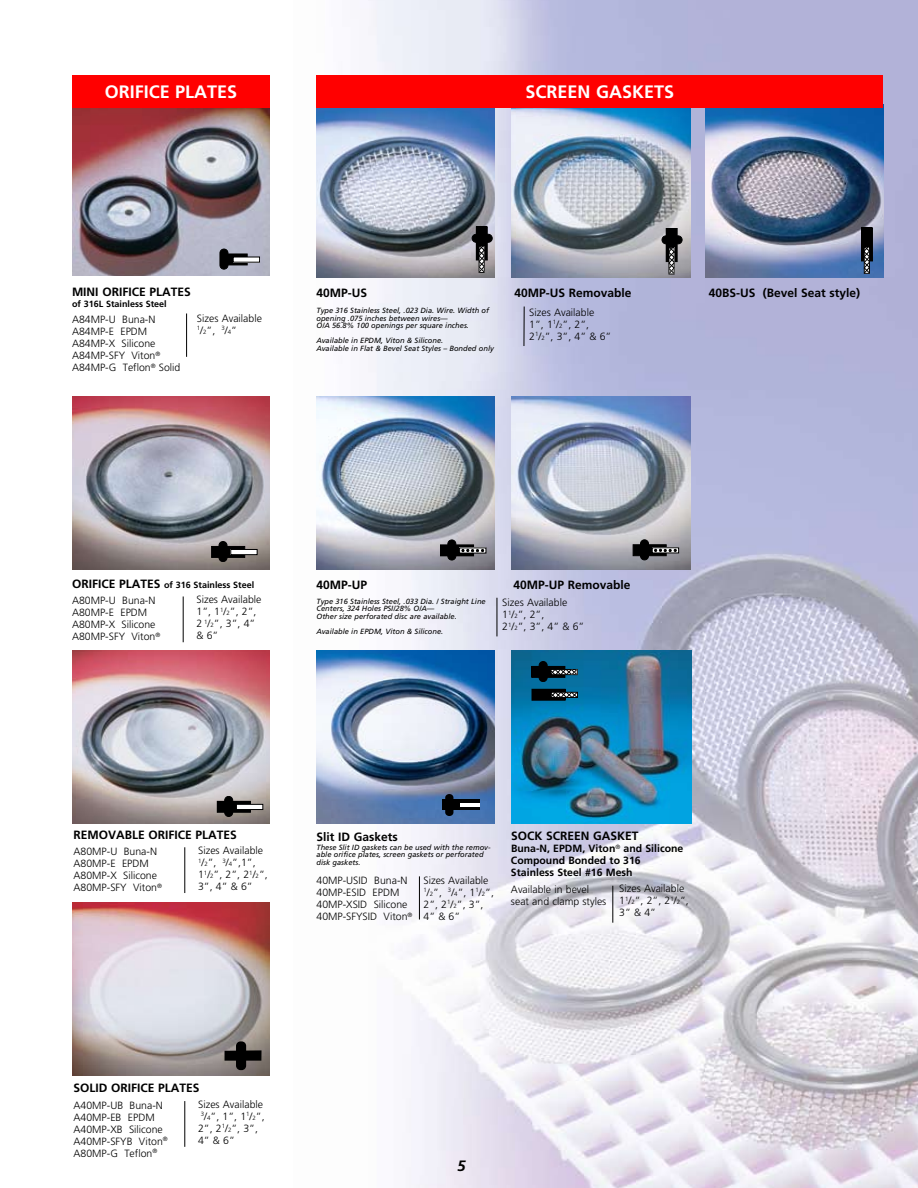
<style>
.page{position:relative;width:918px;height:1188px;background:#fff}
.page>*{position:absolute;margin:0;border:0;box-sizing:border-box;transform-origin:0 0}
.t1{font:700 18px "Frutiger";color:#fff}
.t2{font:italic 700 15px "Frutiger";color:#000}
.t3{font:700 12px "Frutiger";color:#000}
.t4{font:300 10.5px/12px "Frutiger";color:#000}
.t5{font:700 10.5px/12px "Frutiger";color:#000}
.t6{font:700 9px "Frutiger";color:#000}
.t7{font:italic 7.5px/7.5px "Frutiger";color:#000}
.s1{font-size:6.15px}
</style>
<div class="page">
<img style="left:316px;top:0;width:602px;height:1188px">
<img style="left:72px;top:107px;width:198px;height:169px">
<hr style="left:186px;top:313px;width:1px;height:44px;background:#000">
<img style="left:72px;top:397px;width:198px;height:173px">
<hr style="left:183px;top:597px;width:1px;height:45px;background:#000">
<div style="left:220px;top:254px;width:28px;height:11px;background:#000"></div>
<div style="left:220px;top:249px;width:8px;height:20px;background:#000;border-radius:4px"></div>
<div style="left:220px;top:249px;width:8px;height:21px;border:1px solid #000;border-radius:4px"></div>
<div style="left:233px;top:257px;width:27px;height:5px;background:#fff"></div>
<img style="left:72px;top:650px;width:198px;height:174px">
<hr style="left:185px;top:847px;width:1px;height:46px;background:#000">
<img style="left:72px;top:903px;width:198px;height:173px">
<hr style="left:185px;top:1101px;width:1px;height:46px;background:#000">
<img style="left:316px;top:107px;width:179px;height:171px">
<hr style="left:524px;top:307px;width:1px;height:39px;background:#000">
<img style="left:512px;top:107px;width:178px;height:171px">
<hr style="left:613px;top:886px;width:1px;height:37px;background:#000">
<div style="left:72px;top:75px;width:198px;height:32px;background:#f00"></div>
<div style="left:211px;top:546px;width:34px;height:12px;background:#000"></div>
<div style="left:219px;top:542px;width:8px;height:20px;background:#000;border-radius:4px"></div>
<div style="left:219px;top:541px;width:8px;height:21px;border:1px solid #000;border-radius:4px"></div>
<div style="left:231px;top:549px;width:26px;height:6px;background:#fff"></div>
<div style="left:230px;top:549px;width:28px;height:6px;border:1px solid #000"></div>
<div style="left:217px;top:801px;width:33px;height:11px;background:#000"></div>
<div style="left:217px;top:801px;width:34px;height:12px;border:1px solid #000"></div>
<div style="left:225px;top:796px;width:8px;height:20px;background:#000;border-radius:4px"></div>
<div style="left:224px;top:796px;width:9px;height:21px;border:1px solid #000;border-radius:4px"></div>
<div style="left:236px;top:804px;width:27px;height:6px;background:#fff"></div>
<div style="left:236px;top:804px;width:27px;height:6px;border:1px solid #000"></div>
<div style="left:225px;top:1050px;width:37px;height:11px;background:#000"></div>
<div style="left:236px;top:1041px;width:10px;height:29px;background:#000;border-radius:4px"></div>
<div style="left:666px;top:228px;width:11px;height:34px;background:#000"></div>
<div style="left:666px;top:228px;width:12px;height:34px;border:1px solid #000"></div>
<div style="left:662px;top:236px;width:20px;height:8px;background:#000;border-radius:4px"></div>
<div style="left:662px;top:235px;width:20px;height:9px;border:1px solid #000;border-radius:4px"></div>
<svg style="left:667px;top:246px;width:10px;height:28px"></svg>
<div style="left:476px;top:227px;width:11px;height:33px;background:#000"></div>
<div style="left:476px;top:227px;width:12px;height:33px;border:1px solid #000"></div>
<div style="left:472px;top:234px;width:20px;height:8px;background:#000;border-radius:4px"></div>
<div style="left:472px;top:234px;width:21px;height:9px;border:1px solid #000;border-radius:4px"></div>
<svg style="left:477px;top:244px;width:10px;height:29px"></svg>
<img style="left:316px;top:397px;width:179px;height:173px">
<hr style="left:497px;top:598px;width:1px;height:38px;background:#000">
<img style="left:512px;top:397px;width:178px;height:173px">
<svg style="left:442px;top:547px;width:30px;height:7px"></svg>
<div style="left:440px;top:545px;width:34px;height:11px;border:1px solid #000"></div>
<div style="left:448px;top:540px;width:8px;height:20px;background:#000;border-radius:4px"></div>
<div style="left:447px;top:540px;width:9px;height:20px;border:1px solid #000;border-radius:4px"></div>
<svg style="left:460px;top:548px;width:26px;height:5px"></svg>
<svg style="left:462px;top:549px;width:22px;height:3px"></svg>
<svg style="left:633px;top:544px;width:34px;height:12px"></svg>
<div style="left:641px;top:540px;width:8px;height:20px;background:#000;border-radius:4px"></div>
<div style="left:640px;top:539px;width:9px;height:21px;border:1px solid #000;border-radius:4px"></div>
<svg style="left:654px;top:549px;width:23px;height:3px"></svg>
<img style="left:705px;top:105px;width:179px;height:173px">
<div style="left:862px;top:228px;width:10px;height:33px;background:#000"></div>
<div style="left:861px;top:227px;width:12px;height:34px;border:1px solid #000"></div>
<svg style="left:862px;top:245px;width:10px;height:29px"></svg>
<div style="left:316px;top:75px;width:567px;height:32px;background:#f00"></div>
<img style="left:316px;top:650px;width:178px;height:174px">
<div style="left:442px;top:800px;width:38px;height:10px;background:#000"></div>
<div style="left:445px;top:794px;width:8px;height:22px;background:#000;border-radius:4px"></div>
<hr style="left:461px;top:803px;width:19px;height:4px;background:#fff">
<hr style="left:419px;top:876px;width:1px;height:44px;background:#000">
<img style="left:511px;top:650px;width:180px;height:173px">
<div style="left:532px;top:666px;width:33px;height:11px;background:#000"></div>
<div style="left:531px;top:666px;width:34px;height:12px;border:1px solid #000"></div>
<div style="left:539px;top:662px;width:8px;height:20px;background:#000;border-radius:4px"></div>
<div style="left:539px;top:661px;width:9px;height:21px;border:1px solid #000;border-radius:4px"></div>
<svg style="left:549px;top:667px;width:29px;height:9px"></svg>
<div style="left:532px;top:689px;width:33px;height:11px;background:#000"></div>
<div style="left:532px;top:689px;width:33px;height:12px;border:1px solid #000"></div>
<svg style="left:549px;top:690px;width:29px;height:9px"></svg>
<h1 class="t1" style="left:105px;top:81px;width:134px">ORI FICE PLATES</h1>
<h1 class="t1" style="left:526px;top:81px;width:150px">SCREEN GASKETS</h1>
<p class="t3" style="left:72px;top:285px;width:92px">MINI Orifice Plates</p>
<p class="t6" style="left:72px;top:298px;width:96px">of 316L Stainless Steel</p>
<p class="t4" style="left:72px;top:314px;width:110px">A84MP-U Buna-N<br>A84MP-E EPDM<br>A84MP-X Silicone<br>A84MP-SFY Viton<sup>®<br></sup>A84MP-G Teflon<sup>®</sup> Solid</p>
<p class="t4" style="left:197px;top:312px;width:67px">Sizes Available<br><sup>1</sup>/<span class="s1">2</span>”, <sup>3</sup>/<span class="s1">4</span>”</p>
<p class="t3" style="left:316px;top:286px;width:52px">40MP-US</p>
<p class="t7" style="left:316px;top:307px;width:174px">Type 316 Stainless Steel, .023 Dia. Wire. Width of opening .075 inches between wires—<br>O/A 56.8% 100 openings per square inches.</p>
<p class="t7" style="left:316px;top:337px;width:179px">Available in EPDM, Viton &amp; Silicone.<br>Available in Flat &amp; Bevel Seat Styles – Bonded only</p>
<p class="t3" style="left:515px;top:286px;width:119px">40MP-US Removable</p>
<p class="t4" style="left:529px;top:306px;width:84px">Sizes Available<br>1”, 1<sup>1</sup>/<span class="s1">2</span>”, 2”,<br>2<sup>1</sup>/<span class="s1">2</span>”, 3”, 4” &amp; 6”</p>
<p class="t3" style="left:709px;top:286px;width:153px">40BS-US (Bevel Seat style)</p>
<p class="t3" style="left:72px;top:577px;width:62px">Orifice Plates</p>
<p class="t6" style="left:164px;top:579px;width:92px">of 316 Stainless Steel</p>
<p class="t4" style="left:72px;top:595px;width:90px">A80MP-U Buna-N<br>A80MP-E EPDM<br>A80MP-X Silicone<br>A80MP-SFY Viton<sup>®</sup></p>
<p class="t4" style="left:196px;top:594px;width:67px">Sizes Available<br>1”, 1<sup>1</sup>/<span class="s1">2</span>”, 2”,<br>2 <sup>1</sup>/<span class="s1">2</span>”, 3”, 4” &amp; 6”</p>
<p class="t3" style="left:316px;top:578px;width:52px">40MP-UP</p>
<p class="t7" style="left:316px;top:597px;width:171px">Type 316 Stainless Steel, .033 Dia. / Straight Line<br>Centers, 324 Holes PSI/28% O/A—<br>Other size perforated disc are available.</p>
<p class="t7" style="left:316px;top:627px;width:128px">Available in EPDM, Viton &amp; Silicone.</p>
<p class="t3" style="left:514px;top:578px;width:119px">40MP-UP Removable</p>
<p class="t4" style="left:502px;top:596px;width:84px">Sizes Available<br>1<sup>1</sup>/<span class="s1">2</span>”, 2”,<br>2<sup>1</sup>/<span class="s1">2</span>”, 3”, 4” &amp; 6”</p>
<p class="t3" style="left:74px;top:827px;width:137px">REMOVABLE Orifice Plates</p>
<p class="t4" style="left:74px;top:845px;width:90px">A80MP-U Buna-N<br>A80MP-E EPDM<br>A80MP-X Silicone<br>A80MP-SFY Viton<sup>®</sup></p>
<p class="t4" style="left:198px;top:844px;width:71px">Sizes Available<br><sup>1</sup>/<span class="s1">2</span>”, <sup>3</sup>/<span class="s1">4</span>”,1”,<br>1<sup>1</sup>/<span class="s1">2</span>”, 2”, 2<sup>1</sup>/<span class="s1">2</span>”,<br>3”, 4” &amp; 6”</p>
<p class="t3" style="left:316px;top:829px;width:83px">Slit ID Gaskets</p>
<p class="t7" style="left:316px;top:843px;width:176px">These Slit ID gaskets can be used with the remov&shy;able orifice plates, screen gaskets or perforated disk gaskets.</p>
<p class="t4" style="left:316px;top:874px;width:97px">40MP-USID Buna-N<br>40MP-ESID EPDM<br>40MP-XSID Silicone<br>40MP-SFYSID Viton<sup>®</sup></p>
<p class="t4" style="left:423px;top:874px;width:72px">Sizes Available<br><sup>1</sup>/<span class="s1">2</span>”, <sup>3</sup>/<span class="s1">4</span>”, 1<sup>1</sup>/<span class="s1">2</span>”,<br>2”, 2<sup>1</sup>/<span class="s1">2</span>”, 3”,<br>4” &amp; 6”</p>
<p class="t3" style="left:511px;top:829px;width:129px">SOCK SCREEN GASKET</p>
<p class="t5" style="left:511px;top:843px;width:174px">Buna-N, EPDM, Viton<sup>®</sup> and Silicone<br>Compound Bonded to 316<br>Stainless Steel #16 Mesh</p>
<p class="t4" style="left:511px;top:883px;width:97px">Available in bevel seat and clamp styles</p>
<p class="t4" style="left:619px;top:883px;width:71px">Sizes Available<br>1<sup>1</sup>/<span class="s1">2</span>”, 2”, 2<sup>1</sup>/<span class="s1">2</span>”,<br>3” &amp; 4”</p>
<p class="t3" style="left:74px;top:1081px;width:99px">SOLID Orifice Plates</p>
<p class="t4" style="left:74px;top:1099px;width:96px">A40MP-UB Buna-N<br>A40MP-EB EPDM<br>A40MP-XB Silicone<br>A40MP-SFYB Viton<sup>®<br></sup>A80MP-G Teflon<sup>®</sup></p>
<p class="t4" style="left:198px;top:1098px;width:68px">Sizes Available<br><sup>3</sup>/<span class="s1">4</span>”, 1”, 1<sup>1</sup>/<span class="s1">2</span>”,<br>2”, 2<sup>1</sup>/<span class="s1">2</span>”, 3”,<br>4” &amp; 6”</p>
<h2 class="t2" style="left:457px;top:1157px;width:10px">5</h2>
</div>
